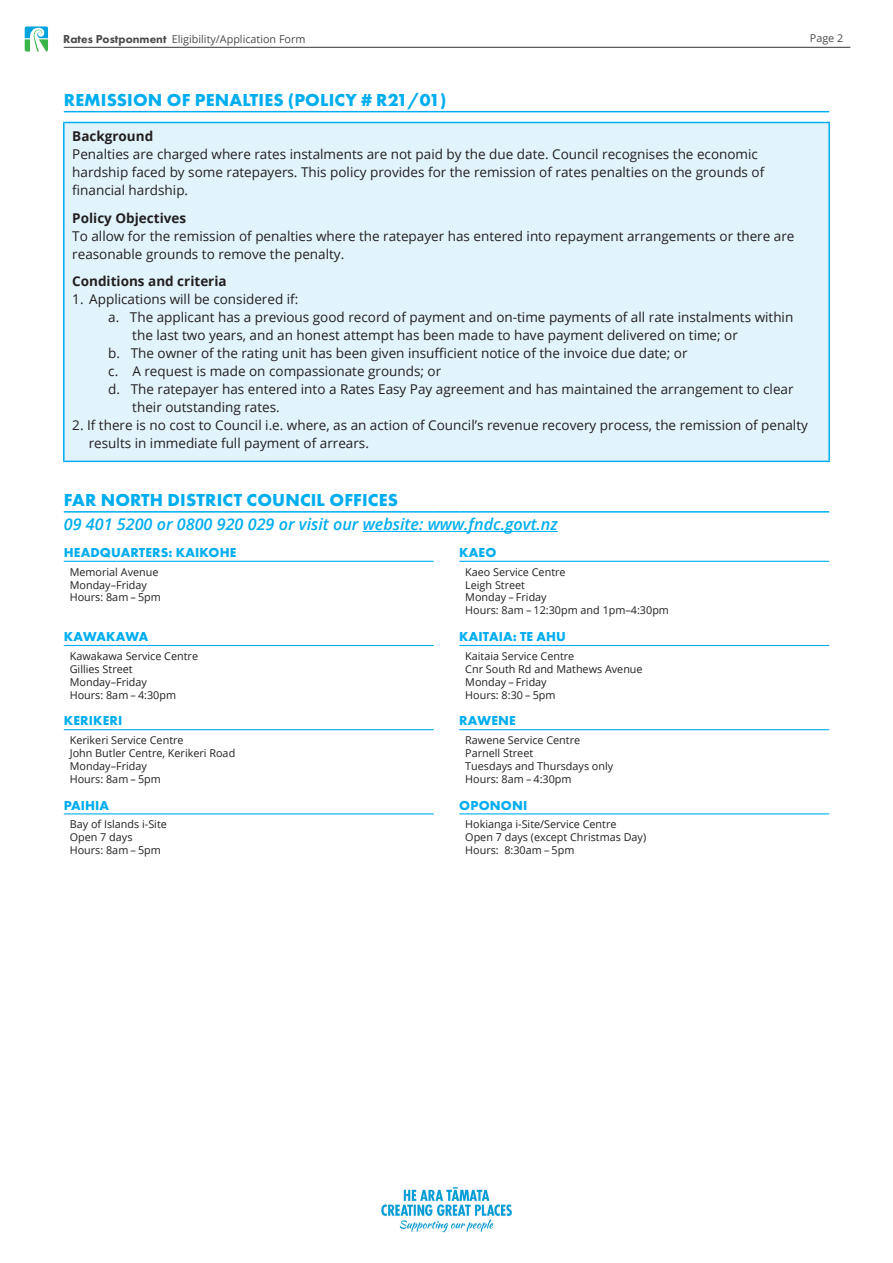
<style>
.page{position:relative;width:893px;height:1263px;background:#fff}
.page>*{position:absolute;margin:0;border:0;box-sizing:border-box;transform-origin:0 0}
.Section_Header__blue{font:700 18px "Futura PT";letter-spacing:.01em;color:#00aeef}
.Subtext{font:italic 600 16.2px "Open Sans";color:#00aeef}
.Fieldtext{font:13.5px/18px "Open Sans";color:#231f20}
.Header_-_Section{font:700 13.5px "Futura PT";letter-spacing:.01em;color:#00aeef}
.Fieldtext-2{font:700 13.5px "Open Sans";color:#231f20}
.Body_-_Text_-_7_2{font:10.8px "Open Sans";color:#231f20}
.t1{font:10.8px "Open Sans";color:#4b4c4d}
.s1{font-family:"Futura PT";font-weight:800;font-size:12px}
</style>
<div class="page">
<img style="left:381px;top:1187px;width:131px;height:46px">
<svg style="left:25px;top:26px;width:23px;height:26px"></svg>
<hr style="left:64px;top:47px;width:786px;height:1px;background:#4b4c4d">
<div style="left:64px;top:122px;width:765px;height:339px;background:#e1f4fc"></div>
<hr style="left:64px;top:111px;width:765px;height:1px;background:#00aeef">
<hr style="left:63px;top:122px;width:767px;height:1px;background:#00aeef">
<hr style="left:63px;top:123px;width:2px;height:338px;background:#00aeef">
<hr style="left:828px;top:123px;width:2px;height:338px;background:#00aeef">
<hr style="left:63px;top:461px;width:767px;height:1px;background:#00aeef">
<hr style="left:64px;top:561px;width:53px;height:1px;background:#00aeef">
<hr style="left:121px;top:561px;width:313px;height:1px;background:#00aeef">
<hr style="left:64px;top:645px;width:53px;height:1px;background:#00aeef">
<hr style="left:121px;top:645px;width:313px;height:1px;background:#00aeef">
<hr style="left:64px;top:729px;width:53px;height:1px;background:#00aeef">
<hr style="left:121px;top:729px;width:313px;height:1px;background:#00aeef">
<hr style="left:64px;top:813px;width:53px;height:1px;background:#00aeef">
<hr style="left:121px;top:813px;width:313px;height:1px;background:#00aeef">
<hr style="left:459px;top:561px;width:370px;height:1px;background:#00aeef">
<hr style="left:459px;top:645px;width:370px;height:1px;background:#00aeef">
<hr style="left:459px;top:729px;width:370px;height:1px;background:#00aeef">
<hr style="left:459px;top:813px;width:370px;height:1px;background:#00aeef">
<hr style="left:64px;top:511px;width:53px;height:2px;background:#00aeef">
<hr style="left:121px;top:511px;width:313px;height:2px;background:#00aeef">
<hr style="left:434px;top:511px;width:25px;height:2px;background:#00aeef">
<hr style="left:459px;top:511px;width:370px;height:2px;background:#00aeef">
<hr style="left:363px;top:531px;width:195px;height:1px;background:#00aeef">
<p class="t1" style="left:63px;top:32px;width:244px"><span class="s1">Rates Postponment</span> Eligibility/Application Form</p>
<p class="t1" style="left:810px;top:30px;width:35px">Page 2</p>
<p class="Section_Header__blue" style="left:64px;top:88px;width:384px">REMISSION OF PENALTIES (POLICY # R21/01)</p>
<p class="Fieldtext-2" style="left:72px;top:127px;width:82px">Background</p>
<p class="Fieldtext" style="left:72px;top:145px;width:687px">Penalties are charged where rates instalments are not paid by the due date. Council recognises the economic</p>
<p class="Fieldtext" style="left:72px;top:163px;width:693px">hardship faced by some ratepayers. This policy provides for the remission of rates penalties on the grounds of</p>
<p class="Fieldtext" style="left:72px;top:181px;width:117px">financial hardship.</p>
<p class="Fieldtext-2" style="left:72px;top:208px;width:115px">Policy Objectives</p>
<p class="Fieldtext" style="left:72px;top:226px;width:724px">To allow for the remission of penalties where the ratepayer has entered into repayment arrangements or there are reasonable grounds to remove the penalty.</p>
<p class="Fieldtext-2" style="left:72px;top:271px;width:156px">Conditions and criteria</p>
<p class="Fieldtext" style="left:72px;top:289px;width:228px">1. Applications will be considered if:</p>
<p class="Fieldtext" style="left:132px;top:307px;width:663px;text-indent:-24px">a. The applicant has a previous good record of payment and on-time payments of all rate instalments within the last two years, and an honest attempt has been made to have payment delivered on time; or</p>
<p class="Fieldtext" style="left:108px;top:343px;width:581px">b. The owner of the rating unit has been given insufficient notice of the invoice due date; or</p>
<p class="Fieldtext" style="left:108px;top:361px;width:334px">c. A request is made on compassionate grounds; or</p>
<p class="Fieldtext" style="left:132px;top:379px;width:663px;text-indent:-24px">d. The ratepayer has entered into a Rates Easy Pay agreement and has maintained the arrangement to clear their outstanding rates.</p>
<p class="Fieldtext" style="left:89px;top:415px;width:721px;text-indent:-16px">2. If there is no cost to Council i.e. where, as an action of Council’s revenue recovery process, the remission of penalty results in immediate full payment of arrears.</p>
<p class="Section_Header__blue" style="left:64px;top:488px;width:336px">FAR NORTH DISTRICT COUNCIL OFFICES</p>
<p class="Subtext" style="left:64px;top:513px;width:495px">09 401 5200 or 0800 920 029 or visit our website: www.fndc.govt.nz</p>
<p class="Header_-_Section" style="left:64px;top:544px;width:174px">HEADQUARTERS: KAIKOHE</p>
<p class="Header_-_Section" style="left:459px;top:544px;width:39px">KAEO</p>
<p class="Body_-_Text_-_7_2" style="left:70px;top:564px;width:90px">Memorial Avenue</p>
<p class="Body_-_Text_-_7_2" style="left:70px;top:577px;width:79px">Monday–Friday</p>
<p class="Body_-_Text_-_7_2" style="left:70px;top:590px;width:93px">Hours: 8am – 5pm</p>
<p class="Body_-_Text_-_7_2" style="left:465px;top:564px;width:102px">Kaeo Service Centre</p>
<p class="Body_-_Text_-_7_2" style="left:465px;top:577px;width:61px">Leigh Street</p>
<p class="Body_-_Text_-_7_2" style="left:465px;top:590px;width:83px">Monday – Friday</p>
<p class="Body_-_Text_-_7_2" style="left:465px;top:603px;width:205px">Hours: 8am – 12:30pm and 1pm–4:30pm</p>
<p class="Header_-_Section" style="left:64px;top:628px;width:86px">KAWAKAWA</p>
<p class="Header_-_Section" style="left:459px;top:628px;width:108px">KAITAIA: TE AHU</p>
<p class="Body_-_Text_-_7_2" style="left:70px;top:648px;width:130px">Kawakawa Service Centre</p>
<p class="Body_-_Text_-_7_2" style="left:70px;top:661px;width:64px">Gillies Street</p>
<p class="Body_-_Text_-_7_2" style="left:70px;top:674px;width:79px">Monday–Friday</p>
<p class="Body_-_Text_-_7_2" style="left:70px;top:687px;width:108px">Hours: 8am – 4:30pm</p>
<p class="Body_-_Text_-_7_2" style="left:465px;top:648px;width:111px">Kaitaia Service Centre</p>
<p class="Body_-_Text_-_7_2" style="left:465px;top:661px;width:179px">Cnr South Rd and Mathews Avenue</p>
<p class="Body_-_Text_-_7_2" style="left:465px;top:674px;width:83px">Monday – Friday</p>
<p class="Body_-_Text_-_7_2" style="left:465px;top:687px;width:92px">Hours: 8:30 – 5pm</p>
<p class="Header_-_Section" style="left:64px;top:712px;width:60px">KERIKERI</p>
<p class="Header_-_Section" style="left:459px;top:712px;width:58px">RAWENE</p>
<p class="Body_-_Text_-_7_2" style="left:70px;top:733px;width:115px">Kerikeri Service Centre</p>
<p class="Body_-_Text_-_7_2" style="left:70px;top:746px;width:167px">John Butler Centre, Kerikeri Road</p>
<p class="Body_-_Text_-_7_2" style="left:70px;top:758px;width:79px">Monday–Friday</p>
<p class="Body_-_Text_-_7_2" style="left:70px;top:771px;width:93px">Hours: 8am – 5pm</p>
<p class="Body_-_Text_-_7_2" style="left:465px;top:733px;width:116px">Rawene Service Centre</p>
<p class="Body_-_Text_-_7_2" style="left:465px;top:746px;width:69px">Parnell Street</p>
<p class="Body_-_Text_-_7_2" style="left:465px;top:758px;width:150px">Tuesdays and Thursdays only</p>
<p class="Body_-_Text_-_7_2" style="left:465px;top:771px;width:108px">Hours: 8am – 4:30pm</p>
<p class="Header_-_Section" style="left:64px;top:796px;width:47px">PAIHIA</p>
<p class="Header_-_Section" style="left:459px;top:796px;width:69px">OPONONI</p>
<p class="Body_-_Text_-_7_2" style="left:70px;top:817px;width:99px">Bay of Islands i-Site</p>
<p class="Body_-_Text_-_7_2" style="left:70px;top:830px;width:64px">Open 7 days</p>
<p class="Body_-_Text_-_7_2" style="left:70px;top:843px;width:93px">Hours: 8am – 5pm</p>
<p class="Body_-_Text_-_7_2" style="left:465px;top:817px;width:153px">Hokianga i-Site/Service Centre</p>
<p class="Body_-_Text_-_7_2" style="left:465px;top:830px;width:182px">Open 7 days (except Christmas Day)</p>
<p class="Body_-_Text_-_7_2" style="left:465px;top:843px;width:111px">Hours: 8:30am – 5pm</p>
</div>
